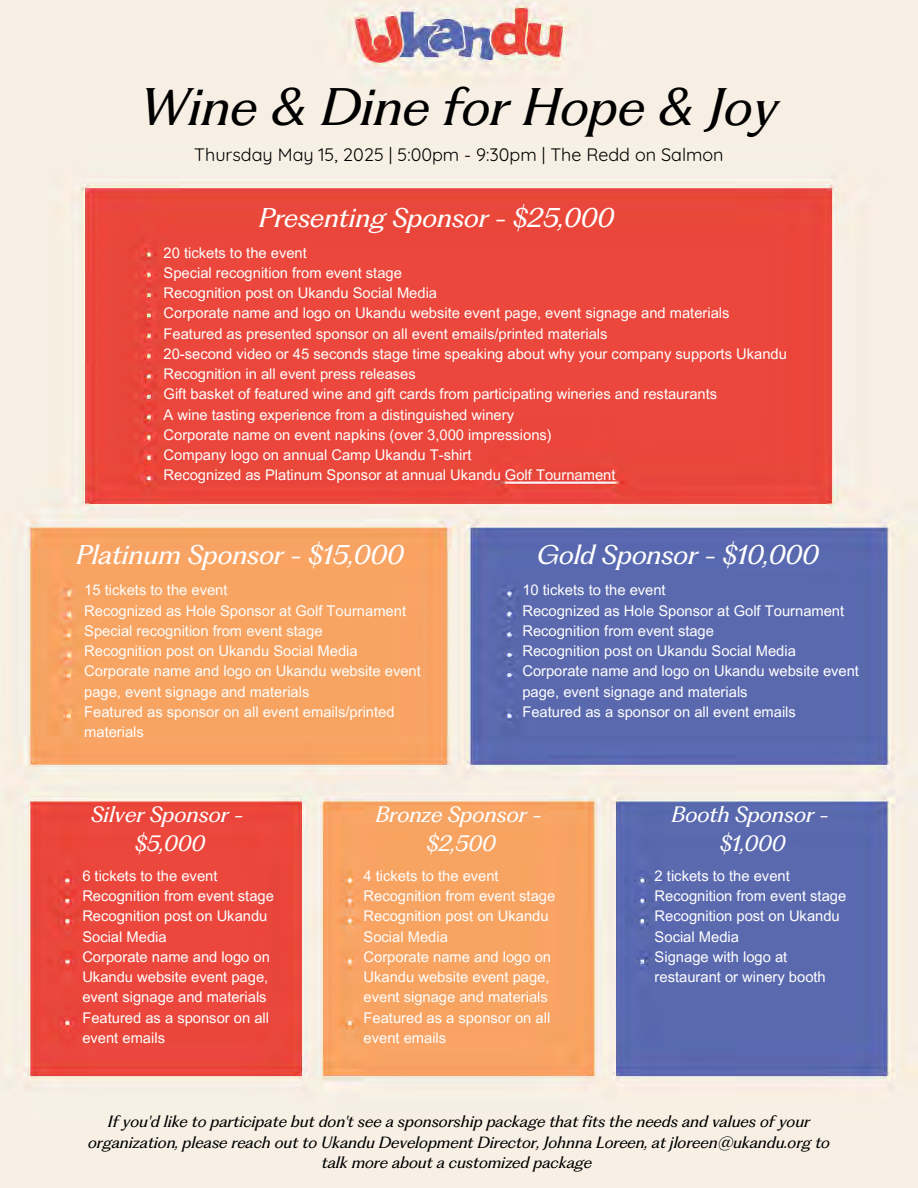
<style>
.page{position:relative;width:918px;height:1188px;background:#fff}
.page>*{position:absolute;margin:0;border:0;box-sizing:border-box;transform-origin:0 0}
.t1{font:italic 48.75px "PP Fragment Glare";color:#000}
.t2{font:italic 25.05px "PP Fragment Glare";color:#fff}
.t3{font:italic 20.55px/28.2px "PP Fragment Glare";color:#fff;text-align:center}
.t4{font:18px "Quicksand";color:#000}
.t5{font:italic 15px/20.2px "PP Fragment Glare";color:#000;text-align:center}
.t6{font:14.7px/20.2px "Arial MT Pro";color:#fff}
</style>
<div class="page">
<img style="left:0;top:0;width:918px;height:1188px">
<h4 class="t1" style="left:140px;top:76px;width:640px">Wine &amp; Dine for Hope &amp; Joy</h4>
<h1 class="t4" style="left:194px;top:143px;width:531px">Thursday May 15, 2025 | 5:00pm - 9:30pm | The Redd on Salmon</h1>
<p class="t2" style="left:259px;top:201px;width:357px">Presenting Sponsor - $25,000</p>
<h2 class="t6" style="left:164px;top:244px;width:145px">20 tickets to the event</h2>
<p class="t6" style="left:164px;top:264px;width:240px">Special recognition from event stage</p>
<p class="t6" style="left:164px;top:285px;width:275px">Recognition post on Ukandu Social Media</p>
<p class="t6" style="left:164px;top:305px;width:568px">Corporate name and logo on Ukandu website event page, event signage and materials</p>
<p class="t6" style="left:164px;top:325px;width:445px">Featured as presented sponsor on all event emails/printed materials</p>
<p class="t6" style="left:164px;top:345px;width:625px">20-second video or 45 seconds stage time speaking about why your company supports Ukandu</p>
<p class="t6" style="left:164px;top:366px;width:254px">Recognition in all event press releases</p>
<p class="t6" style="left:164px;top:386px;width:555px">Gift basket of featured wine and gift cards from participating wineries and restaurants</p>
<p class="t6" style="left:164px;top:406px;width:352px">A wine tasting experience from a distinguished winery</p>
<p class="t6" style="left:164px;top:426px;width:390px">Corporate name on event napkins (over 3,000 impressions)</p>
<p class="t6" style="left:164px;top:447px;width:309px">Company logo on annual Camp Ukandu T-shirt</p>
<p class="t6" style="left:164px;top:467px;width:454px">Recognized as Platinum Sponsor at annual Ukandu Golf Tournament</p>
<p class="t2" style="left:76px;top:539px;width:329px">Platinum Sponsor - $15,000</p>
<h2 class="t6" style="left:84px;top:582px;width:145px">15 tickets to the event</h2>
<p class="t6" style="left:84px;top:602px;width:323px">Recognized as Hole Sponsor at Golf Tournament</p>
<p class="t6" style="left:84px;top:622px;width:240px">Special recognition from event stage</p>
<p class="t6" style="left:84px;top:643px;width:275px">Recognition post on Ukandu Social Media</p>
<p class="t6" style="left:84px;top:663px;width:338px">Corporate name and logo on Ukandu website event page, event signage and materials</p>
<p class="t6" style="left:84px;top:703px;width:312px">Featured as sponsor on all event emails/printed materials</p>
<p class="t2" style="left:537px;top:539px;width:283px">Gold Sponsor - $10,000</p>
<h2 class="t6" style="left:522px;top:582px;width:145px">10 tickets to the event</h2>
<p class="t6" style="left:522px;top:602px;width:323px">Recognized as Hole Sponsor at Golf Tournament</p>
<p class="t6" style="left:522px;top:622px;width:193px">Recognition from event stage</p>
<p class="t6" style="left:522px;top:643px;width:275px">Recognition post on Ukandu Social Media</p>
<p class="t6" style="left:522px;top:663px;width:338px">Corporate name and logo on Ukandu website event page, event signage and materials</p>
<p class="t6" style="left:522px;top:703px;width:275px">Featured as a sponsor on all event emails</p>
<h3 class="t3" style="left:91px;top:801px;width:154px">Silver Sponsor - $5,000</h3>
<p class="t6" style="left:82px;top:867px;width:137px">6 tickets to the event</p>
<p class="t6" style="left:82px;top:888px;width:193px">Recognition from event stage</p>
<p class="t6" style="left:82px;top:908px;width:187px">Recognition post on Ukandu<br>Social Media</p>
<p class="t6" style="left:82px;top:948px;width:189px;text-align:justify">Corporate name and logo on Ukandu website event page, event signage and materials</p>
<p class="t6" style="left:82px;top:1009px;width:188px">Featured as a sponsor on all event emails</p>
<h3 class="t3" style="left:376px;top:801px;width:168px">Bronze Sponsor - $2,500</h3>
<p class="t6" style="left:364px;top:867px;width:137px">4 tickets to the event</p>
<p class="t6" style="left:364px;top:888px;width:193px">Recognition from event stage</p>
<p class="t6" style="left:364px;top:908px;width:187px">Recognition post on Ukandu<br>Social Media</p>
<p class="t6" style="left:364px;top:948px;width:189px;text-align:justify">Corporate name and logo on Ukandu website event page, event signage and materials</p>
<p class="t6" style="left:364px;top:1009px;width:188px">Featured as a sponsor on all event emails</p>
<h3 class="t3" style="left:672px;top:801px;width:159px">Booth Sponsor - $1,000</h3>
<p class="t6" style="left:655px;top:867px;width:137px">2 tickets to the event</p>
<p class="t6" style="left:655px;top:888px;width:193px">Recognition from event stage</p>
<p class="t6" style="left:655px;top:908px;width:187px">Recognition post on Ukandu<br>Social Media</p>
<p class="t6" style="left:655px;top:948px;width:173px">Signage with logo at restaurant or winery booth</p>
<p class="t5" style="left:88px;top:1112px;width:743px">If you'd like to participate but don't see a sponsorship package that fits the needs and values of your organization, please reach out to Ukandu Development Director, Johnna Loreen, at jloreen@ukandu.org to talk more about a customized package</p>
</div>
